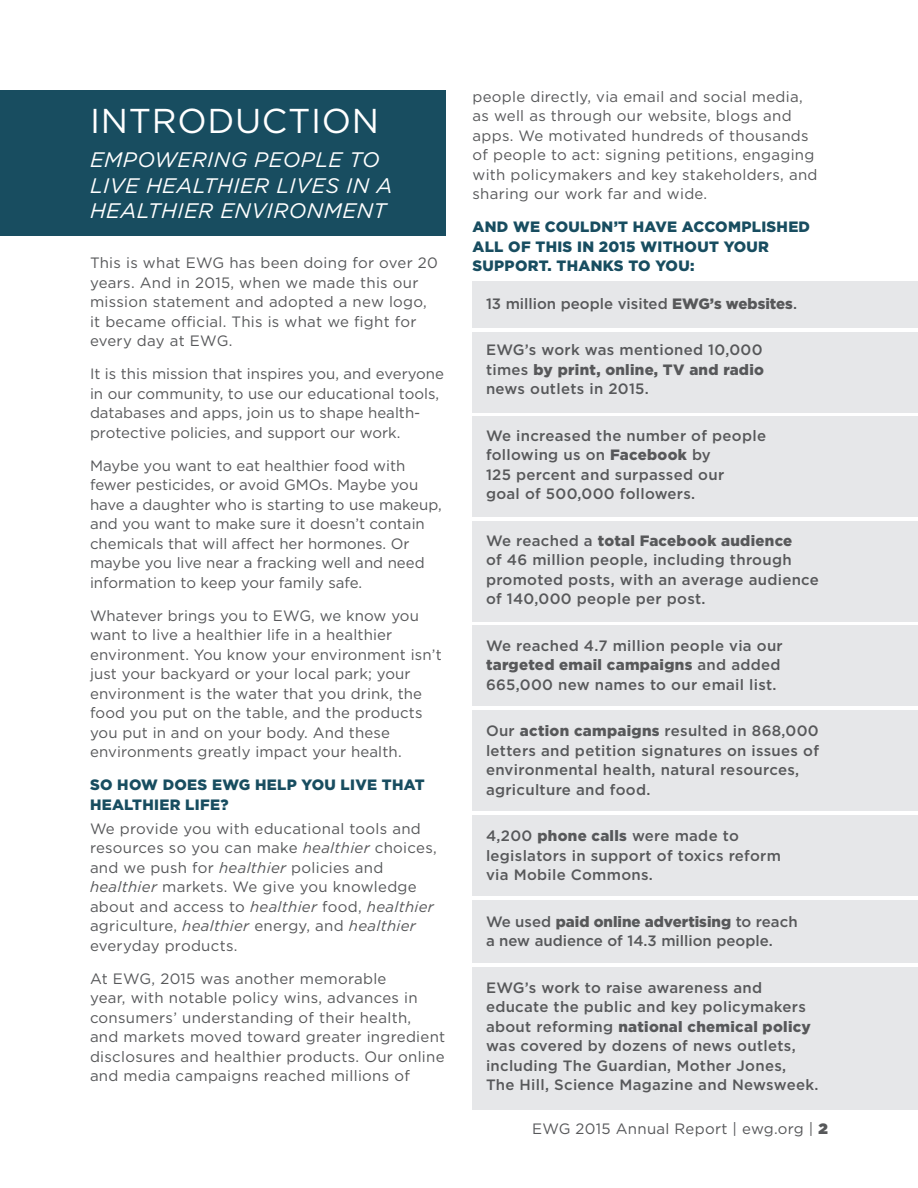
<style>
.page{position:relative;width:918px;height:1188px;background:#fff}
.page>*{position:absolute;margin:0;border:0;box-sizing:border-box;transform-origin:0 0}
.Section_Title{font:34.5px "Gotham";letter-spacing:.02em;color:#fff}
.Main_Sub{font:italic 21px/25.5px "Gotham";letter-spacing:.02em;color:#fff}
.body{font:15px/19.5px "Gotham";letter-spacing:.01em;color:#57585a}
.List{font:500 15px/19.5px "Gotham";letter-spacing:.02em;color:#57585a}
.Sub_Sub_Titles{font:900 15px/19.5px "Gotham";letter-spacing:.02em;color:#184d60}
.List-2{font:500 15px/19.5px "Gotham";color:#57585a}
.List-3{font:15px "Gotham";letter-spacing:.02em;color:#57585a}
.s1{font-style:italic}
.s2{font-weight:900}
</style>
<div class="page">
<div style="left:472px;top:281px;width:446px;height:47px;background:#e6e7e9"></div>
<div style="left:0;top:90px;width:446px;height:146px;background:#184d60"></div>
<div style="left:472px;top:416px;width:446px;height:101px;background:#e6e7e9"></div>
<div style="left:472px;top:521px;width:446px;height:100px;background:#e6e7e9"></div>
<div style="left:472px;top:625px;width:446px;height:81px;background:#e6e7e9"></div>
<div style="left:472px;top:710px;width:446px;height:100px;background:#e6e7e9"></div>
<div style="left:472px;top:900px;width:446px;height:63px;background:#e6e7e9"></div>
<div style="left:472px;top:968px;width:446px;height:142px;background:#e6e7e9"></div>
<div style="left:472px;top:332px;width:446px;height:80px;background:#e6e7e9"></div>
<div style="left:472px;top:815px;width:446px;height:80px;background:#e6e7e9"></div>
<p class="Section_Title" style="left:90px;top:98px;width:291px">INTRODUCTION</p>
<p class="Main_Sub" style="left:90px;top:146px;width:304px">EMPOWERING PEOPLE TO<br>LIVE HEALTHIER LIVES IN A<br>HEALTHIER ENVIRONMENT</p>
<p class="body" style="left:90px;top:253px;width:349px">This is what EWG has been doing for over 20 years. And in 2015, when we made this our mission statement and adopted a new logo, it became official. This is what we fight for every day at EWG.</p>
<p class="body" style="left:90px;top:364px;width:355px">It is this mission that inspires you, and everyone in our community, to use our educational tools, databases and apps, join us to shape health&shy;protective policies, and support our work.</p>
<p class="body" style="left:90px;top:456px;width:353px">Maybe you want to eat healthier food with fewer pesticides, or avoid GMOs. Maybe you have a daughter who is starting to use makeup, and you want to make sure it doesn’t contain chemicals that will affect her hormones. Or maybe you live near a fracking well and need information to keep your family safe.</p>
<p class="body" style="left:90px;top:606px;width:353px">Whatever brings you to EWG, we know you want to live a healthier life in a healthier environment. You know your environment isn’t just your backyard or your local park; your environment is the water that you drink, the food you put on the table, and the products you put in and on your body. And these environments greatly impact your health.</p>
<p class="Sub_Sub_Titles" style="left:90px;top:775px;width:336px">SO HOW DOES EWG HELP YOU LIVE THAT<br>HEALTHIER LIFE?</p>
<p class="body" style="left:90px;top:819px;width:348px">We provide you with educational tools and resources so you can make <span class="s1">healthier</span> choices, and we push for <span class="s1">healthier</span> policies and <span class="s1">healthier</span> markets. We give you knowledge about and access to <span class="s1">healthier</span> food, <span class="s1">healthier </span>agriculture, <span class="s1">healthier</span> energy, and <span class="s1">healthier </span>everyday products.</p>
<p class="body" style="left:90px;top:969px;width:357px">At EWG, 2015 was another memorable<br>year, with notable policy wins, advances in consumers’ understanding of their health,<br>and markets moved toward greater ingredient disclosures and healthier products. Our online and media campaigns reached millions of</p>
<p class="body" style="left:472px;top:87px;width:347px">people directly, via email and social media, as well as through our website, blogs and apps. We motivated hundreds of thousands of people to act: signing petitions, engaging with policymakers and key stakeholders, and sharing our work far and wide.</p>
<p class="Sub_Sub_Titles" style="left:472px;top:217px;width:339px">AND WE COULDN’T HAVE ACCOMPLISHED<br>ALL OF THIS IN 2015 WITHOUT YOUR<br>SUPPORT. THANKS TO YOU:</p>
<p class="List-2" style="left:486px;top:294px;width:313px">13 million people visited <span class="s2">EWG’s websites</span>.</p>
<p class="List" style="left:486px;top:340px;width:280px;text-align:justify">EWG’s work was mentioned 10,000 times <span class="s2">by print, online, TV and radio </span>news outlets in 2015.</p>
<p class="List" style="left:486px;top:426px;width:282px">We increased the number of people following us on <span class="s2">Facebook</span> by<br>125 percent and surpassed our<br>goal of 500,000 followers.</p>
<p class="List" style="left:486px;top:531px;width:334px">We reached a <span class="s2">total Facebook audience<br></span>of 46 million people, including through promoted posts, with an average audience of 140,000 people per post.</p>
<p class="List" style="left:486px;top:636px;width:298px">We reached 4.7 million people via our <span class="s2">targeted email campaigns</span> and added<br>665,000 new names to our email list.</p>
<p class="List" style="left:486px;top:721px;width:335px">Our <span class="s2">action campaigns</span> resulted in 868,000 letters and petition signatures on issues of environmental health, natural resources, agriculture and food.</p>
<p class="List" style="left:486px;top:826px;width:297px">4,200 <span class="s2">phone calls</span> were made to legislators in support of toxics reform via Mobile Commons.</p>
<p class="List-2" style="left:486px;top:912px;width:313px">We used <span class="s2">paid online advertising</span> to reach a new audience of 14.3 million people.</p>
<p class="List" style="left:486px;top:978px;width:334px">EWG’s work to raise awareness and educate the public and key policymakers about reforming <span class="s2">national chemical policy </span>was covered by dozens of news outlets, including The Guardian, Mother Jones, The Hill, Science Magazine and Newsweek.</p>
<p class="List-3" style="left:532px;top:1119px;width:297px">EWG 2015 Annual Report | ewg.org | <span class="s2">2</span></p>
</div>
